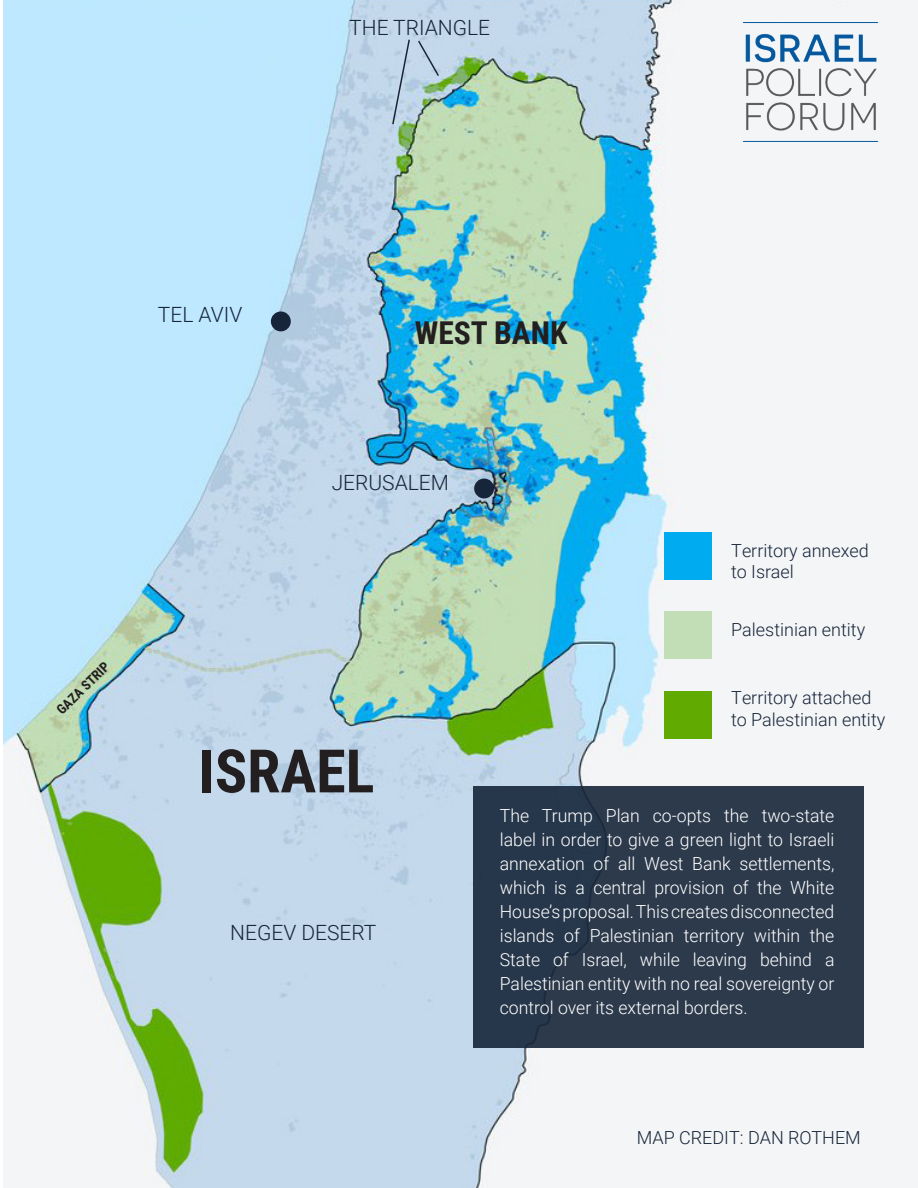
<style>
.page{position:relative;width:918px;height:1188px;background:#fff}
.page>*{position:absolute;margin:0;border:0;box-sizing:border-box;transform-origin:0 0}
.t1{font:700 60px "Roboto Condensed";color:#231f20}
.t2{font:700 31.5px "Roboto Condensed";color:#231f20}
.t3{font:300 21px "Roboto";color:#162539}
.t4{font:300 18px/24px "Roboto";color:#fff;text-align:justify}
.t5{font:300 18px "Roboto";color:#162539}
.t6{font:700 13.5px "Roboto Condensed";color:#231f20}
</style>
<div class="page">
<img style="left:3px;top:0;width:915px;height:1188px">
<div style="left:474px;top:479px;width:20px;height:19px;background:#162539;border-radius:50%"></div>
<div style="left:271px;top:311px;width:20px;height:20px;background:#162539;border-radius:50%"></div>
<svg style="left:391px;top:38px;width:20px;height:88px;background:#b2c8d8"></svg>
<svg style="left:417px;top:39px;width:23px;height:39px"></svg>
<div style="left:473px;top:786px;width:391px;height:262px;background:#2c3a4c"></div>
<div style="left:664px;top:532px;width:47px;height:47px;background:#00abf0"></div>
<div style="left:664px;top:612px;width:47px;height:47px;background:#c2deb6"></div>
<div style="left:664px;top:691px;width:47px;height:48px;background:#61aa01"></div>
<img style="left:743px;top:22px;width:136px;height:120px">
<p class="t3" style="left:349px;top:13px;width:142px">THE TRIANGLE</p>
<p class="t3" style="left:158px;top:300px;width:86px">TEL AVIV</p>
<p class="t2" style="left:415px;top:311px;width:154px">WEST BANK</p>
<p class="t6" style="left:52px;top:705px;width:69px;rotate:-44deg">GAZA STRIP</p>
<p class="t3" style="left:332px;top:468px;width:119px">JERUSALEM</p>
<p class="t1" style="left:199px;top:729px;width:177px">ISRAEL</p>
<p class="t3" style="left:230px;top:918px;width:148px">NEGEV DESERT</p>
<p class="t5" style="left:731px;top:538px;width:139px">Territory annexed</p>
<p class="t5" style="left:731px;top:559px;width:64px">to Israel</p>
<p class="t5" style="left:731px;top:617px;width:136px">Palestinian entity</p>
<p class="t5" style="left:731px;top:685px;width:142px">Territory attached</p>
<p class="t5" style="left:731px;top:707px;width:156px">to Palestinian entity</p>
<p class="t4" style="left:500px;top:803px;width:336px">The Trump Plan co-opts the two-state label in order to give a green light to Israeli annexation of all West Bank settlements, which is a central provision of the White House’s proposal. This creates disconnected islands of Palestinian territory within the State of Israel, while leaving behind a Palestinian entity with no real sovereignty or control over its external borders.</p>
<p class="t5" style="left:637px;top:1125px;width:225px">MAP CREDIT: DAN ROTHEM</p>
</div>
